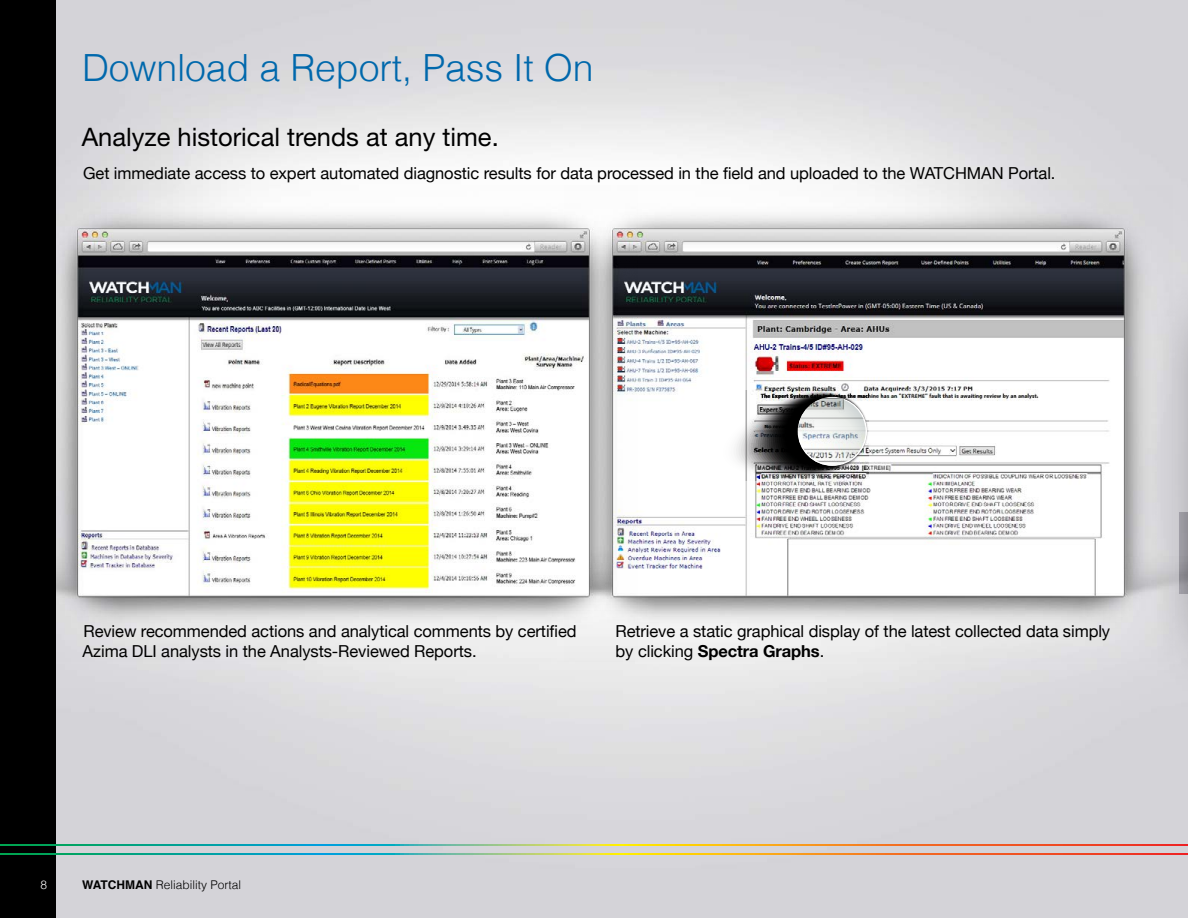
<style>
.page{position:relative;width:1188px;height:918px;background:#fff}
.page>*{position:absolute;margin:0;border:0;box-sizing:border-box;transform-origin:0 0}
.t1{font:300 37.5px "Helvetica";letter-spacing:-.005em;color:#0068ac}
.t2{font:25.5px "Helvetica Neue";color:#000}
.t3{font:16.5px/19.5px "Helvetica Neue";letter-spacing:-.005em;color:#000}
.t4{font:300 12px "Helvetica";color:#000}
.t5{font:300 12px "Helvetica";color:#fff}
.s1{font-weight:700}
</style>
<div class="page">
<img style="left:56px;top:0;width:1132px;height:918px">
<div style="left:1149px;top:260px;width:39px;height:441px;background:#cfced3"></div>
<svg style="left:1180px;top:512px;width:8px;height:82px"></svg>
<img style="left:638px;top:186px;width:535px;height:476px">
<img style="left:56px;top:186px;width:582px;height:476px">
<svg style="left:720px;top:390px;width:149px;height:90px"></svg>
<svg style="left:798px;top:397px;width:69px;height:69px"></svg>
<img style="left:798px;top:397px;width:68px;height:67px;border-radius:34px">
<div style="left:0;top:0;width:56px;height:918px;background:#000"></div>
<svg style="left:0;top:853px;width:1188px;height:1px"></svg>
<svg style="left:0;top:844px;width:1188px;height:2px;background:#939757"></svg>
<h1 class="t1" style="left:82px;top:36px;width:513px">Download a Report, Pass It On</h1>
<h2 class="t2" style="left:82px;top:122px;width:419px">Analyze historical trends at any time.</h2>
<p class="t3" style="left:83px;top:165px;width:974px">Get immediate access to expert automated diagnostic results for data processed in the field and uploaded to the WATCHMAN Portal.</p>
<p class="t3" style="left:83px;top:623px;width:495px">Review recommended actions and analytical comments by certified<br>Azima DLI analysts in the Analysts-Reviewed Reports.</p>
<p class="t3" style="left:615px;top:623px;width:496px">Retrieve a static graphical display of the latest collected data simply by clicking <span class="s1">Spectra Graphs</span>.</p>
<p class="t5" style="left:41px;top:874px;width:8px">8</p>
<p class="t4" style="left:82px;top:874px;width:161px"><span class="s1">WATCHMAN</span> Reliability Portal</p>
</div>
